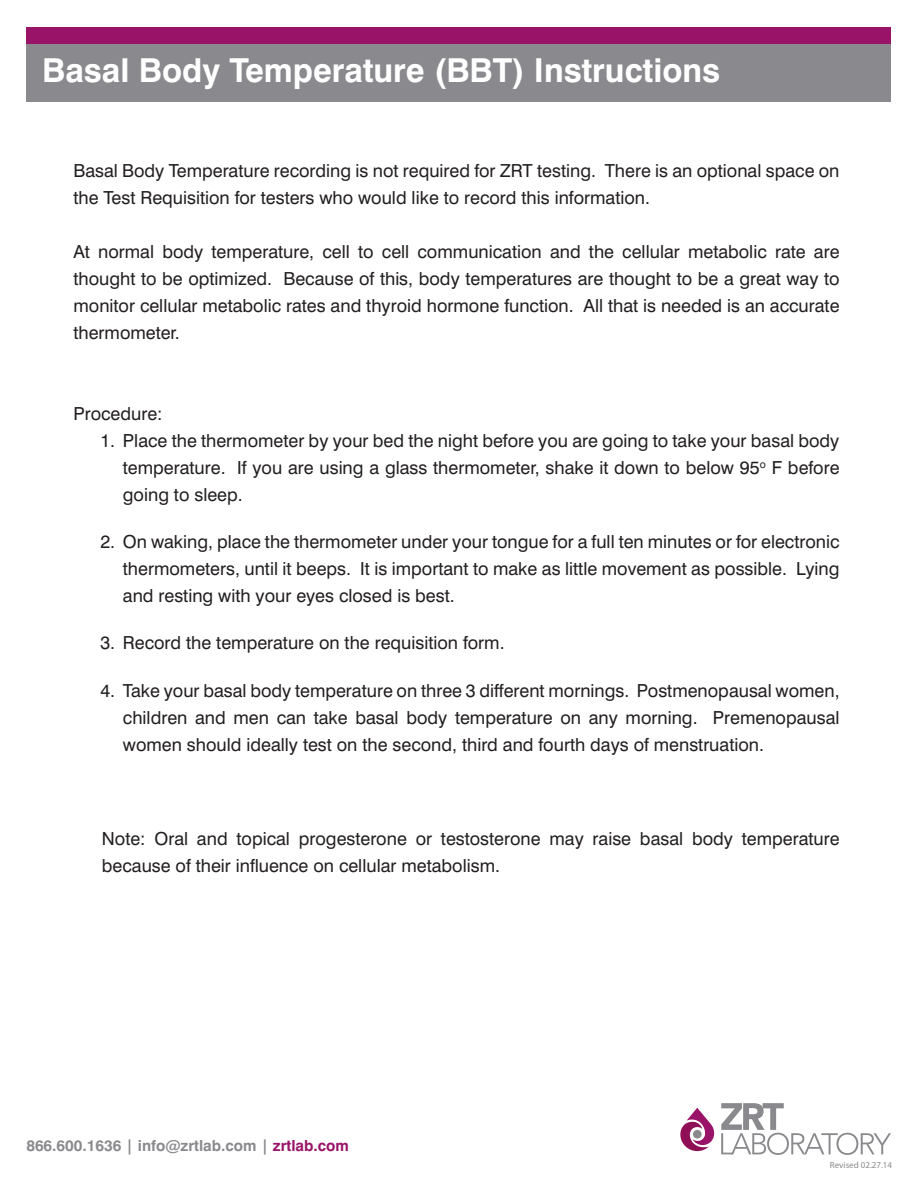
<style>
.page{position:relative;width:918px;height:1188px;background:#fff}
.page>*{position:absolute;margin:0;border:0;box-sizing:border-box;transform-origin:0 0}
.t1{font:700 33px "Swiss 721 BT";color:#fff}
.t2{font:18px/27px "Swiss 721 BT";color:#231f20;text-align:justify}
.t3{font:700 15.3px "Swiss 721 BT";color:#8a8a8e}
.t4{font:9px "Myriad Pro";color:#8a8a8e}
.s1{color:#991468}
</style>
<div class="page">
<div style="left:27px;top:37px;width:864px;height:64px;background:#8a8a8e"></div>
<svg style="left:680px;top:1108px;width:34px;height:43px"></svg>
<svg style="left:721px;top:1103px;width:170px;height:52px"></svg>
<div style="left:27px;top:27px;width:864px;height:16px;background:#991468"></div>
<p class="t1" style="left:42px;top:50px;width:680px">Basal Body Temperature (BBT) Instructions</p>
<p class="t2" style="left:73px;top:157px;width:768px">Basal Body Temperature recording is not required for ZRT testing. There is an optional space on the Test Requisition for testers who would like to record this information.</p>
<p class="t2" style="left:73px;top:238px;width:768px">At normal body temperature, cell to cell communication and the cellular metabolic rate are thought to be optimized. Because of this, body temperatures are thought to be a great way to monitor cellular metabolic rates and thyroid hormone function. All that is needed is an accurate thermometer.</p>
<p class="t2" style="left:73px;top:400px;width:91px">Procedure:</p>
<p class="t2" style="left:123px;top:427px;width:718px;text-indent:-22px">1. Place the thermometer by your bed the night before you are going to take your basal body temperature. If you are using a glass thermometer, shake it down to below 95<sup>o</sup> F before going to sleep.</p>
<p class="t2" style="left:123px;top:528px;width:718px;text-indent:-22px">2. On waking, place the thermometer under your tongue for a full ten minutes or for electronic thermometers, until it beeps. It is important to make as little movement as possible. Lying and resting with your eyes closed is best.</p>
<p class="t2" style="left:100px;top:629px;width:406px">3. Record the temperature on the requisition form.</p>
<p class="t2" style="left:123px;top:677px;width:718px;text-indent:-22px">4. Take your basal body temperature on three 3 different mornings. Postmenopausal women, children and men can take basal body temperature on any morning. Premenopausal women should ideally test on the second, third and fourth days of menstruation.</p>
<p class="t2" style="left:102px;top:825px;width:739px">Note: Oral and topical progesterone or testosterone may raise basal body temperature because of their influence on cellular metabolism.</p>
<p class="t3" style="left:26px;top:1136px;width:324px">866.600.1636 | info@zrtlab.com | <span class="s1">zrtlab.com</span></p>
<p class="t4" style="left:830px;top:1160px;width:64px">Revised 02.27.14</p>
</div>
